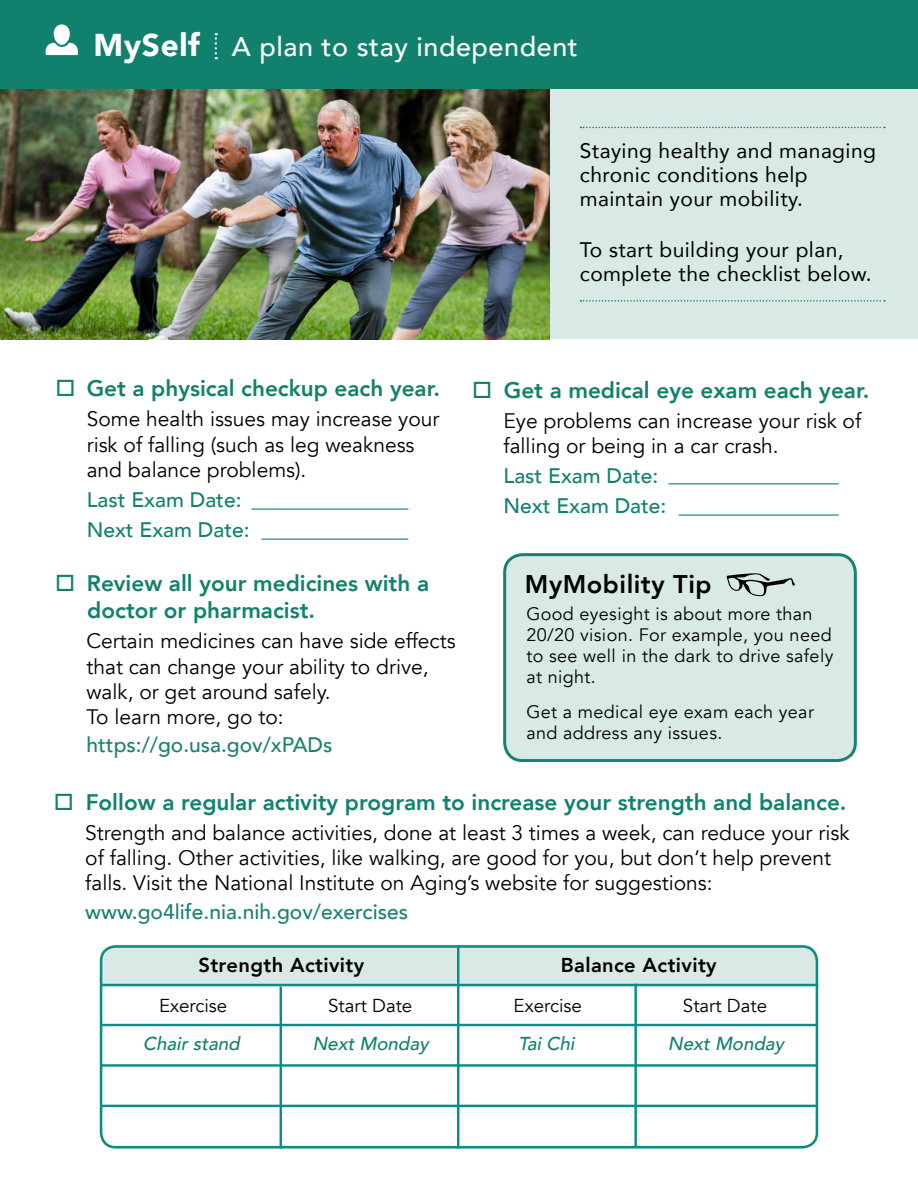
<style>
.page{position:relative;width:918px;height:1188px;background:#fff}
.page>*{position:absolute;margin:0;border:0;box-sizing:border-box;transform-origin:0 0}
.t1{font:900 31.5px "Avenir";letter-spacing:.02em;color:#fff}
.t2{font:500 27px "Avenir";letter-spacing:.02em;color:#fff}
.t3{font:800 25.5px "Avenir";letter-spacing:.02em;color:#000}
.t4{font:800 22.5px/27px "Avenir";color:#11816d}
.t5{font:21px/25.2px "Avenir";color:#000}
.t6{font:21px/24px "Avenir";letter-spacing:.02em;color:#000}
.t7{font:500 21px/28.5px "Avenir";color:#19826e}
.t8{font:500 21px "Avenir";color:#11816d}
.t9{font:800 20.1px "Avenir";letter-spacing:.02em;color:#000}
.t10{font:italic 500 18.75px "Avenir";color:#11816d}
.t11{font:18.75px "Avenir";color:#000}
.t12{font:18px/21px "Avenir";letter-spacing:.02em;color:#000}
.s1{font-weight:400;color:#000}
</style>
<div class="page">
<div style="left:505px;top:553px;width:351px;height:206px;background:#d8e9e6;border-radius:18px"></div>
<img style="left:0;top:89px;width:549px;height:250px">
<div style="left:549px;top:89px;width:369px;height:250px;background:#d8e9e6"></div>
<div style="left:0;top:0;width:918px;height:89px;background:#11816d"></div>
<svg style="left:46px;top:24px;width:32px;height:31px"></svg>
<hr style="left:668px;top:483px;width:171px;height:1px;background:#11816d">
<hr style="left:679px;top:514px;width:160px;height:2px;background:#11816d">
<div style="left:101px;top:945px;width:713px;height:39px;background:#d8e9e6"></div>
<div style="left:100px;top:945px;width:718px;height:204px;border:3px solid #098e85;border-radius:15px"></div>
<hr style="left:280px;top:986px;width:2px;height:163px;background:#098e85">
<hr style="left:634px;top:984px;width:3px;height:163px;background:#098e85">
<hr style="left:457px;top:945px;width:2px;height:204px;background:#098e85">
<hr style="left:100px;top:1024px;width:718px;height:2px;background:#098e85">
<hr style="left:102px;top:984px;width:716px;height:2px;background:#098e85">
<hr style="left:100px;top:1064px;width:718px;height:3px;background:#098e85">
<hr style="left:100px;top:1105px;width:718px;height:2px;background:#098e85">
<div style="left:503px;top:553px;width:354px;height:209px;border:3px solid #19826e;border-radius:18px"></div>
<svg style="left:726px;top:573px;width:69px;height:23px"></svg>
<svg style="left:215px;top:33px;width:2px;height:26px"></svg>
<svg style="left:581px;top:127px;width:304px;height:1px"></svg>
<svg style="left:581px;top:300px;width:304px;height:2px"></svg>
<hr style="left:251px;top:509px;width:157px;height:1px;background:#11816d">
<hr style="left:262px;top:539px;width:146px;height:1px;background:#11816d">
<p class="t1" style="left:93px;top:18px;width:108px">MySelf</p>
<p class="t2" style="left:232px;top:23px;width:348px">A plan to stay independent</p>
<p class="t6" style="left:580px;top:138px;width:298px">Staying healthy and managing chronic conditions help maintain your mobility.</p>
<p class="t6" style="left:580px;top:237px;width:293px">To start building your plan, complete the checklist below.</p>
<p class="t4" style="left:55px;top:375px;width:386px">□ Get a physical checkup each year.</p>
<p class="t5" style="left:87px;top:407px;width:354px">Some health issues may increase your risk of falling (such as leg weakness and balance problems).</p>
<p class="t8" style="left:87px;top:481px;width:156px">Last Exam Date:</p>
<p class="t8" style="left:87px;top:512px;width:165px">Next Exam Date:</p>
<p class="t4" style="left:472px;top:376px;width:399px">□ Get a medical eye exam each year.</p>
<p class="t5" style="left:503px;top:408px;width:359px">Eye problems can increase your risk of falling or being in a car crash.</p>
<p class="t8" style="left:503px;top:457px;width:156px">Last Exam Date:</p>
<p class="t8" style="left:503px;top:488px;width:165px">Next Exam Date:</p>
<p class="t3" style="left:525px;top:564px;width:188px">MyMobility Tip</p>
<p class="t12" style="left:526px;top:604px;width:308px">Good eyesight is about more than<br>20/20 vision. For example, you need to see well in the dark to drive safely at night.</p>
<p class="t12" style="left:526px;top:702px;width:289px">Get a medical eye exam each year and address any issues.</p>
<p class="t4" style="left:87px;top:570px;width:343px;text-indent:-32px">□ Review all your medicines with a doctor or pharmacist.</p>
<p class="t5" style="left:86px;top:629px;width:371px">Certain medicines can have side effects that can change your ability to drive, walk, or get around safely.</p>
<p class="t7" style="left:86px;top:701px;width:247px"><span class="s1">To learn more, go to: </span>https://go.usa.gov/xPADs</p>
<p class="t4" style="left:54px;top:788px;width:794px">□ Follow a regular activity program to increase your strength and balance.</p>
<p class="t5" style="left:85px;top:820px;width:766px">Strength and balance activities, done at least 3 times a week, can reduce your risk of falling. Other activities, like walking, are good for you, but don’t help prevent falls. Visit the National Institute on Aging’s website for suggestions:</p>
<p class="t7" style="left:85px;top:896px;width:324px">www.go4life.nia.nih.gov/exercises</p>
<p class="t9" style="left:198px;top:949px;width:167px">Strength Activity</p>
<p class="t9" style="left:561px;top:949px;width:158px">Balance Activity</p>
<p class="t11" style="left:159px;top:994px;width:70px">Exercise</p>
<p class="t11" style="left:328px;top:994px;width:86px">Start Date</p>
<p class="t11" style="left:514px;top:994px;width:70px">Exercise</p>
<p class="t11" style="left:683px;top:994px;width:86px">Start Date</p>
<p class="t10" style="left:143px;top:1028px;width:103px">Chairstand</p>
<p class="t10" style="left:312px;top:1028px;width:123px">NextMonday</p>
<p class="t10" style="left:518px;top:1028px;width:63px">TaiChi</p>
<p class="t10" style="left:668px;top:1028px;width:123px">NextMonday</p>
</div>
